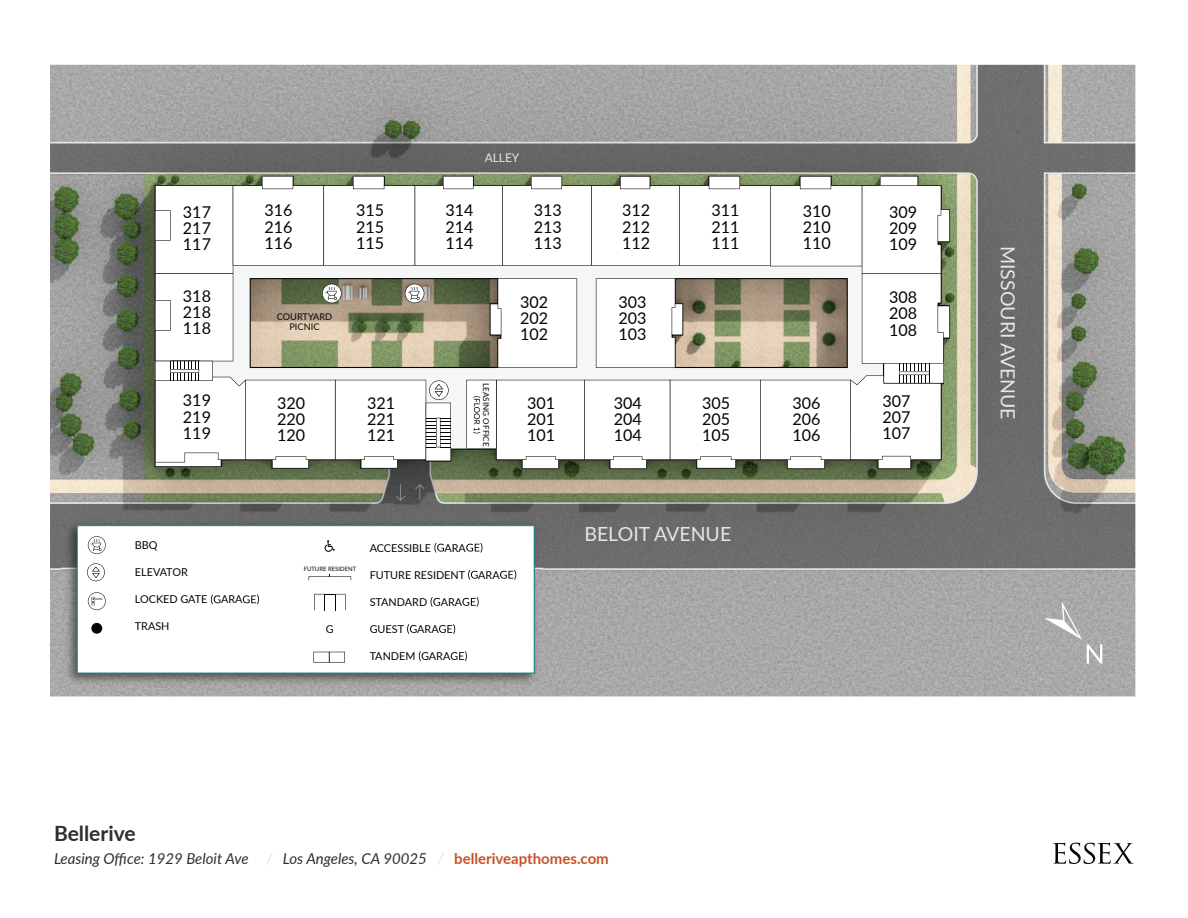
<style>
.page{position:relative;width:1188px;height:918px;background:#fff}
.page>*{position:absolute;margin:0;border:0;box-sizing:border-box;transform-origin:0 0}
.t1{font:700 21px "Lato";color:#2d2e30}
.t2{font:19.5px "Lato";color:#e2e7e5}
.t3{font:16.2px/16.2px "Lato";color:#040503;text-align:justify}
.t4{font:italic 15px "Lato";color:#2d2e30}
.t5{font:12px "Lato";color:#e2e7e5}
.t6{font:10.8px "Lato";color:#040503}
.t7{font:9.15px/9.1px "Lato";color:#040503;text-align:center}
.t8{font:8.1px "Lato";color:#040503}
.t9{font:6px "Lato";color:#040503}
.s1{color:#e0dfde}
.s2{font-weight:700;font-style:normal;color:#c75227}
</style>
<div class="page">
<svg style="left:1053px;top:843px;width:81px;height:21px"></svg>
<img style="left:50px;top:65px;width:1085px;height:631px">
<svg style="left:396px;top:484px;width:9px;height:17px"></svg>
<svg style="left:415px;top:484px;width:9px;height:17px"></svg>
<svg style="left:1044px;top:601px;width:58px;height:63px;background:#b1b1b0"></svg>
<img style="left:61px;top:517px;width:482px;height:172px">
<svg style="left:77px;top:525px;width:458px;height:149px"></svg>
<svg style="left:434px;top:543px;width:10px;height:10px"></svg>
<svg style="left:466px;top:543px;width:16px;height:10px"></svg>
<svg style="left:468px;top:570px;width:10px;height:10px"></svg>
<svg style="left:500px;top:570px;width:16px;height:10px"></svg>
<svg style="left:431px;top:597px;width:9px;height:10px"></svg>
<svg style="left:462px;top:597px;width:17px;height:10px"></svg>
<svg style="left:407px;top:624px;width:10px;height:10px"></svg>
<svg style="left:439px;top:624px;width:16px;height:10px"></svg>
<svg style="left:419px;top:651px;width:9px;height:10px"></svg>
<svg style="left:451px;top:651px;width:16px;height:10px"></svg>
<svg style="left:325px;top:540px;width:10px;height:12px"></svg>
<svg style="left:314px;top:594px;width:32px;height:16px"></svg>
<svg style="left:309px;top:574px;width:42px;height:6px"></svg>
<svg style="left:88px;top:536px;width:18px;height:18px"></svg>
<svg style="left:88px;top:592px;width:18px;height:18px"></svg>
<svg style="left:211px;top:594px;width:9px;height:10px"></svg>
<svg style="left:243px;top:594px;width:16px;height:10px"></svg>
<div style="left:91px;top:623px;width:11px;height:11px;background:#040503;border-radius:50%"></div>
<svg style="left:313px;top:652px;width:32px;height:11px"></svg>
<svg style="left:87px;top:563px;width:18px;height:18px"></svg>
<svg style="left:155px;top:176px;width:795px;height:293px"></svg>
<p class="t3" style="left:183px;top:203px;width:30px">317<br>217<br>117</p>
<p class="t3" style="left:183px;top:287px;width:30px">318<br>218<br>118</p>
<p class="t3" style="left:264px;top:202px;width:30px">316<br>216<br>116</p>
<p class="t3" style="left:356px;top:202px;width:30px">315<br>215<br>115</p>
<p class="t7" style="left:277px;top:312px;width:57px">COURTYARD<br>PICNIC</p>
<p class="t3" style="left:183px;top:392px;width:30px">319<br>219<br>119</p>
<p class="t3" style="left:277px;top:394px;width:30px">320<br>220<br>120</p>
<p class="t3" style="left:367px;top:394px;width:30px">321<br>221<br>121</p>
<p class="t5" style="left:485px;top:149px;width:36px">ALLEY</p>
<p class="t3" style="left:446px;top:202px;width:30px">314<br>214<br>114</p>
<p class="t3" style="left:534px;top:202px;width:30px">313<br>213<br>113</p>
<p class="t3" style="left:622px;top:202px;width:30px">312<br>212<br>112</p>
<p class="t3" style="left:520px;top:293px;width:30px">302<br>202<br>102</p>
<p class="t3" style="left:618px;top:293px;width:30px">303<br>203<br>103</p>
<p class="t3" style="left:712px;top:202px;width:30px">311<br>211<br>111</p>
<p class="t3" style="left:803px;top:202px;width:30px">310<br>210<br>110</p>
<p class="t3" style="left:889px;top:203px;width:30px">309<br>209<br>109</p>
<p class="t3" style="left:889px;top:288px;width:30px">308<br>208<br>108</p>
<p class="t8" style="left:492px;top:383px;width:65px;rotate:90deg">LEASING OFFICE</p>
<p class="t3" style="left:527px;top:394px;width:30px">301<br>201<br>101</p>
<p class="t3" style="left:614px;top:394px;width:30px">304<br>204<br>104</p>
<p class="t3" style="left:702px;top:394px;width:30px">305<br>205<br>105</p>
<p class="t3" style="left:792px;top:394px;width:30px">306<br>206<br>106</p>
<p class="t3" style="left:882px;top:392px;width:30px">307<br>207<br>107</p>
<p class="t6" style="left:135px;top:537px;width:24px">BBQ</p>
<p class="t6" style="left:135px;top:564px;width:54px">ELEVATOR</p>
<p class="t6" style="left:135px;top:592px;width:109px">LOCKED GATE ARA</p>
<p class="t6" style="left:135px;top:619px;width:36px">TRASH</p>
<p class="t9" style="left:304px;top:565px;width:54px">FUTURE RESIDENT</p>
<p class="t6" style="left:326px;top:622px;width:9px">G</p>
<p class="t6" style="left:370px;top:540px;width:98px">ACCESSIBLE ARA</p>
<p class="t6" style="left:370px;top:567px;width:132px">FUTURE RESIDENT ARA</p>
<p class="t6" style="left:370px;top:594px;width:94px">STANDARD ARA</p>
<p class="t6" style="left:370px;top:621px;width:71px">GUEST ARA</p>
<p class="t6" style="left:370px;top:648px;width:82px">TANDEM ARA</p>
<p class="t2" style="left:584px;top:520px;width:148px">BELOIT AVENUE</p>
<p class="t1" style="left:54px;top:818px;width:83px">Bellerive</p>
<p class="t4" style="left:54px;top:848px;width:556px">Leasing Office: 1929 Beloit Ave <span class="s1">/</span> Los Angeles, CA 90025 <span class="s1">/</span> <span class="s2">belleriveapthomes.com</span></p>
<p class="t2" style="left:1022px;top:246px;width:175px;rotate:90deg">MISSOURI AVENUE</p>
</div>
